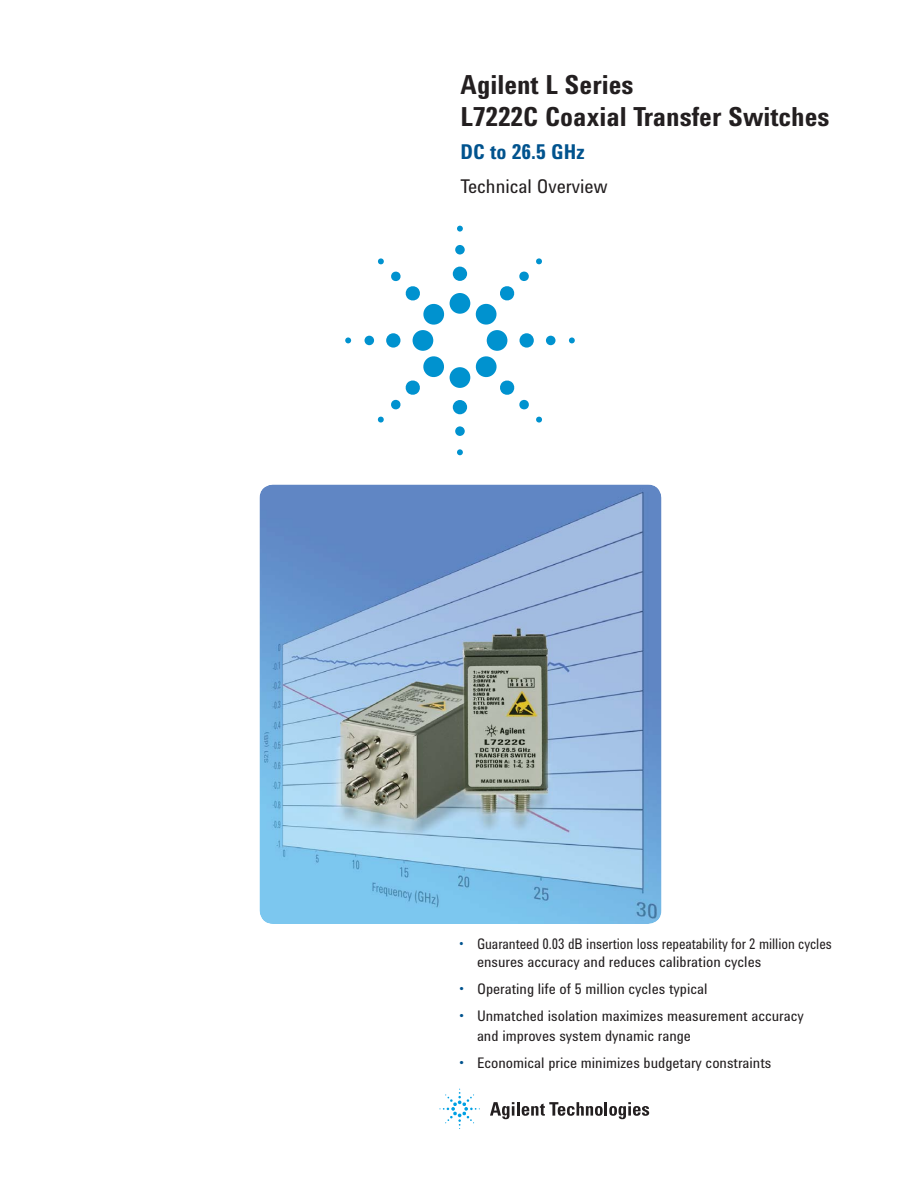
<style>
.page{position:relative;width:918px;height:1188px;background:#fff}
.page>*{position:absolute;margin:0;border:0;box-sizing:border-box;transform-origin:0 0}
.t1{font:700 27px/32.4px "Agilent Condensed CFF";color:#231f20}
.t2{font:700 21px "Agilent Condensed CFF";color:#00538e}
.t3{font:19.5px "Agilent Condensed CFF";color:#231f20}
.t4{font:15px/19.5px "Agilent Condensed CFF";color:#231f20}
.t5{font:15px/18px "Agilent Condensed CFF";color:#231f20;scale:.92 1}
.s1{color:#00538e}
</style>
<div class="page">
<svg style="left:490px;top:1102px;width:24px;height:17px"></svg>
<hr style="left:517px;top:1102px;width:3px;height:14px;background:#231f20">
<svg style="left:522px;top:1102px;width:127px;height:17px"></svg>
<svg style="left:439px;top:1089px;width:41px;height:40px"></svg>
<img style="left:260px;top:484px;width:402px;height:440px;border-radius:14px">
<div style="left:450px;top:293px;width:20px;height:21px;background:#0092cf;border-radius:50%"></div>
<div style="left:453px;top:267px;width:14px;height:14px;background:#0092cf;border-radius:50%"></div>
<div style="left:455px;top:245px;width:10px;height:10px;background:#0092cf;border-radius:50%"></div>
<svg style="left:457px;top:226px;width:6px;height:6px"></svg>
<div style="left:487px;top:330px;width:20px;height:21px;background:#0092cf;border-radius:50%"></div>
<div style="left:520px;top:333px;width:14px;height:15px;background:#0092cf;border-radius:50%"></div>
<div style="left:546px;top:336px;width:10px;height:9px;background:#0092cf;border-radius:50%"></div>
<svg style="left:569px;top:337px;width:6px;height:6px"></svg>
<div style="left:450px;top:367px;width:20px;height:21px;background:#0092cf;border-radius:50%"></div>
<div style="left:453px;top:400px;width:14px;height:14px;background:#0092cf;border-radius:50%"></div>
<div style="left:455px;top:426px;width:10px;height:10px;background:#0092cf;border-radius:50%"></div>
<svg style="left:457px;top:449px;width:6px;height:6px"></svg>
<div style="left:413px;top:330px;width:20px;height:21px;background:#0092cf;border-radius:50%"></div>
<div style="left:386px;top:333px;width:14px;height:15px;background:#0092cf;border-radius:50%"></div>
<div style="left:365px;top:336px;width:9px;height:9px;background:#0092cf;border-radius:50%"></div>
<svg style="left:345px;top:337px;width:6px;height:6px"></svg>
<svg style="left:475px;top:271px;width:54px;height:54px"></svg>
<svg style="left:536px;top:258px;width:6px;height:7px"></svg>
<svg style="left:475px;top:356px;width:54px;height:54px"></svg>
<svg style="left:536px;top:416px;width:6px;height:7px"></svg>
<svg style="left:391px;top:356px;width:53px;height:54px"></svg>
<svg style="left:378px;top:416px;width:6px;height:7px"></svg>
<svg style="left:391px;top:271px;width:54px;height:54px"></svg>
<svg style="left:378px;top:258px;width:6px;height:7px"></svg>
<h1 class="t1" style="left:460px;top:71px;width:371px">Agilent L Series<br>L7222C Coaxial Transfer Switches</h1>
<h2 class="t2" style="left:460px;top:144px;width:125px">DC to 26.5 GHz</h2>
<h3 class="t3" style="left:460px;top:179px;width:148px">Technical Overview</h3>
<p class="t5" style="left:477px;top:937px;width:387px;text-indent:-18px"><span class="s1">•</span> Guaranteed 0.03 dB insertion loss repeatability for 2 million cycles ensures accuracy and reduces calibration cycles</p>
<p class="t4" style="left:459px;top:981px;width:250px"><span class="s1">•</span> Operating life of 5 million cycles typical</p>
<p class="t4" style="left:477px;top:1008px;width:328px;text-indent:-18px"><span class="s1">•</span> Unmatched isolation maximizes measurement accuracy and improves system dynamic range</p>
<p class="t4" style="left:459px;top:1054px;width:314px"><span class="s1">•</span> Economical price minimizes budgetary constraints</p>
</div>
